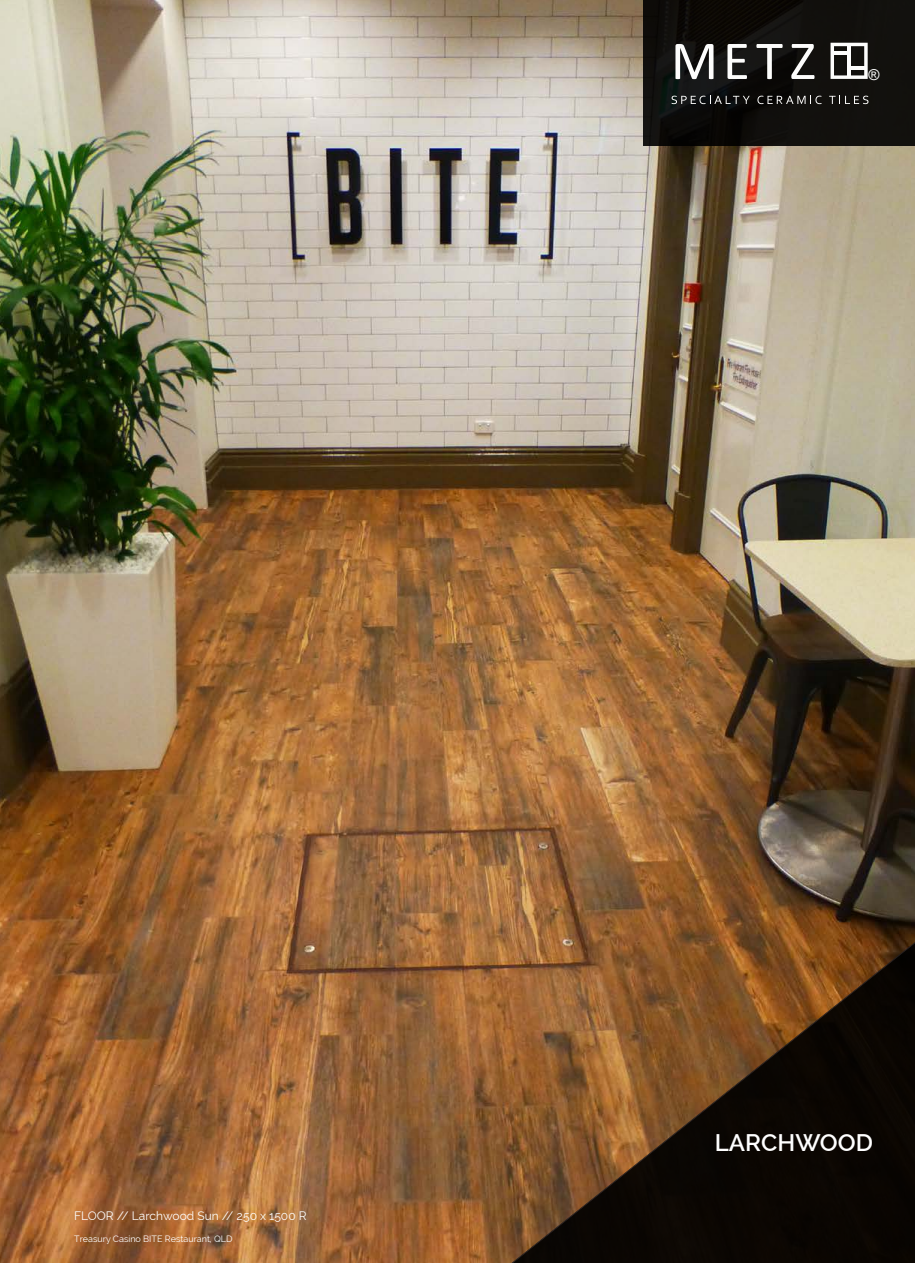
<style>
.page{position:relative;width:915px;height:1263px;background:#fff}
.page>*{position:absolute;margin:0;border:0;box-sizing:border-box;transform-origin:0 0}
.t1{font:600 24px "Raleway";color:#fff}
.t2{font:15px "Arial";color:#fff}
.t3{font:12px "Raleway";color:#fff}
.t4{font:9px "Raleway";color:#fff}
</style>
<div class="page">
<img style="left:0;top:0;width:914px;height:1263px">
<div style="left:643px;top:0;width:271px;height:145px;background:#12100d"></div>
<svg style="left:830px;top:43px;width:37px;height:36px"></svg>
<hr style="left:847px;top:44px;width:3px;height:34px;background:#fdfdfc">
<hr style="left:833px;top:52px;width:15px;height:3px;background:#fdfdfc">
<hr style="left:848px;top:66px;width:17px;height:4px;background:#fdfdfc">
<svg style="left:675px;top:44px;width:38px;height:35px"></svg>
<svg style="left:727px;top:44px;width:19px;height:35px"></svg>
<svg style="left:756px;top:44px;width:26px;height:35px"></svg>
<svg style="left:791px;top:44px;width:23px;height:35px"></svg>
<svg style="left:671px;top:96px;width:78px;height:8px"></svg>
<svg style="left:757px;top:96px;width:64px;height:8px"></svg>
<svg style="left:829px;top:96px;width:39px;height:8px"></svg>
<svg style="left:493px;top:934px;width:421px;height:329px;background:#4f3218"></svg>
<h2 class="t2" style="left:868px;top:64px;width:13px">®</h2>
<h3 class="t3" style="left:74px;top:1209px;width:234px">FLOOR // Larchwood Sun // 250 x 1500 R</h3>
<p class="t4" style="left:74px;top:1233px;width:160px">Treasury Casino BITE Restaurant, QLD</p>
<h1 class="t1" style="left:714px;top:1128px;width:160px">LARCHWOOD</h1>
</div>
